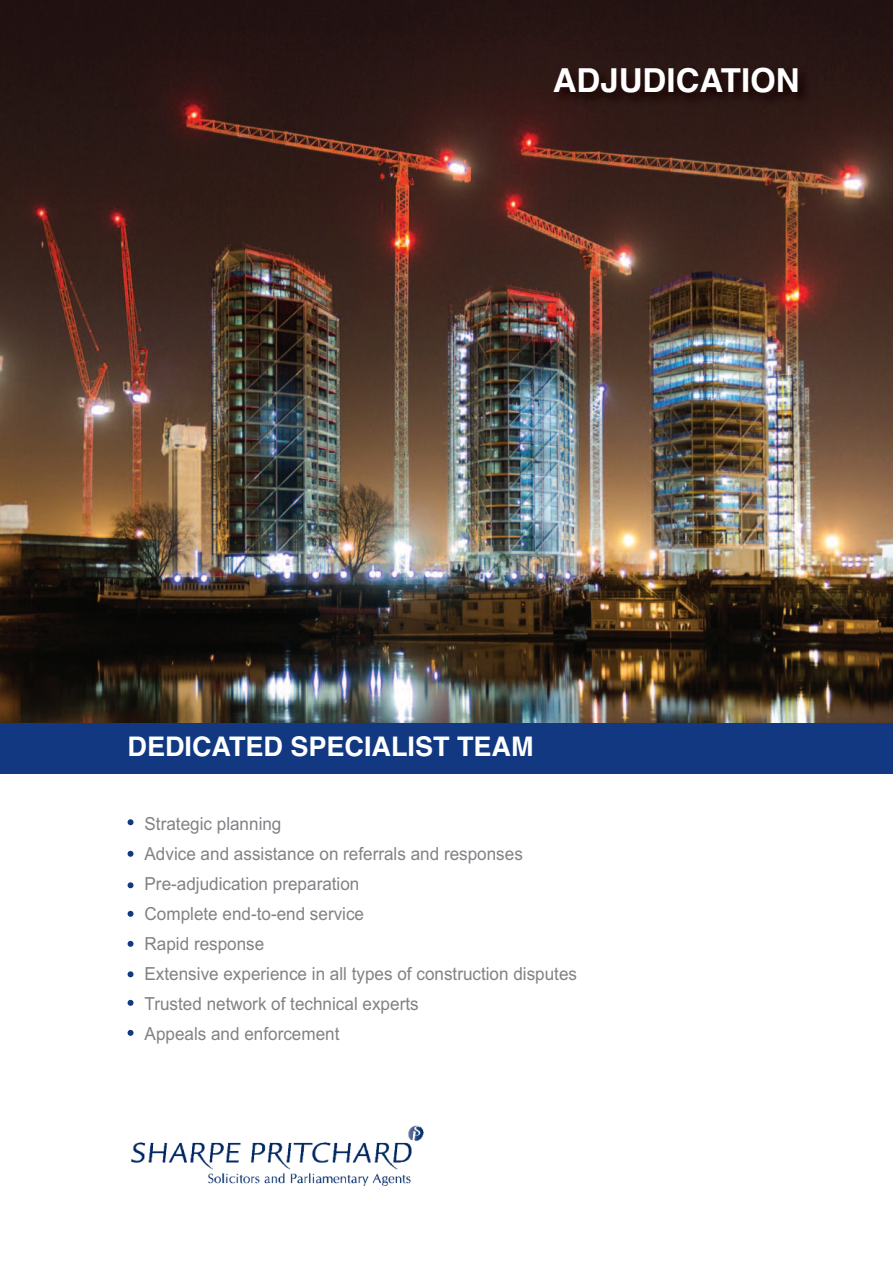
<style>
.page{position:relative;width:893px;height:1263px;background:#fff}
.page>*{position:absolute;margin:0;border:0;box-sizing:border-box;transform-origin:0 0}
.t1{font:700 33px "Helvetica";color:#fff}
.t2{font:700 27px "Helvetica";color:#fff}
.t3{font:18px/30px "Arial";color:#808285;scale:.95 1}
</style>
<div class="page">
<div style="left:0;top:723px;width:893px;height:51px;background:#113880"></div>
<img style="left:0;top:0;width:893px;height:723px">
<img style="left:529px;top:54px;width:364px;height:81px">
<svg style="left:128px;top:819px;width:6px;height:6px"></svg>
<svg style="left:128px;top:851px;width:6px;height:6px"></svg>
<svg style="left:128px;top:882px;width:6px;height:6px"></svg>
<svg style="left:128px;top:911px;width:6px;height:6px"></svg>
<svg style="left:128px;top:941px;width:6px;height:6px"></svg>
<svg style="left:128px;top:971px;width:6px;height:6px"></svg>
<svg style="left:128px;top:1000px;width:6px;height:6px"></svg>
<svg style="left:128px;top:1030px;width:6px;height:6px"></svg>
<img style="left:131px;top:1125px;width:293px;height:61px">
<h1 class="t1" style="left:553px;top:61px;width:248px">ADJUDICATION</h1>
<h2 class="t2" style="left:128px;top:731px;width:408px">DEDICATED SPECIALIST TEAM</h2>
<p class="t3" style="left:145px;top:808px;width:457px">Strategic planning<br>Advice and assistance on referrals and responses Pre-adjudication preparation<br>Complete end-to-end service<br>Rapid response<br>Extensive experience in all types of construction disputes Trusted network of technical experts<br>Appeals and enforcement</p>
</div>
